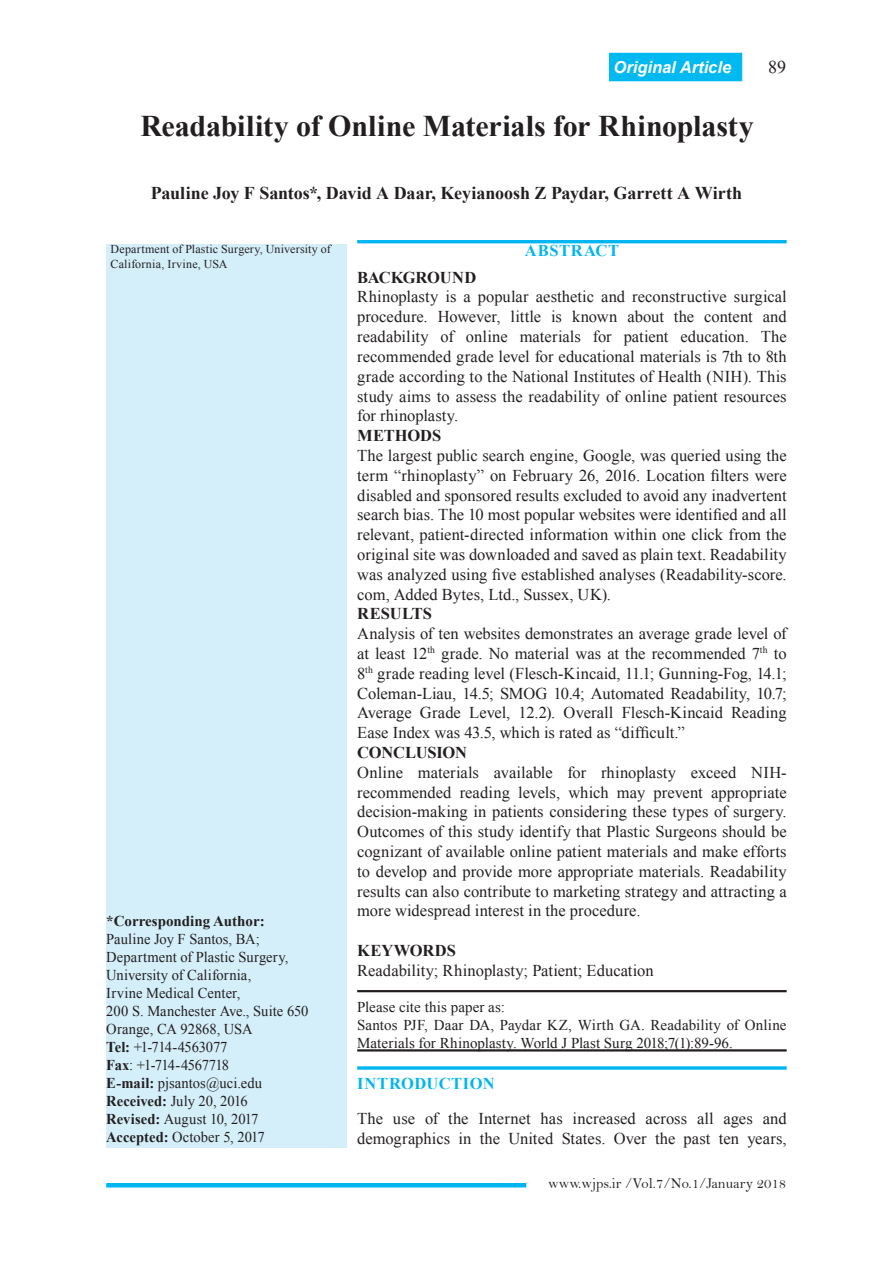
<style>
.page{position:relative;width:893px;height:1263px;background:#fff}
.page>*{position:absolute;margin:0;border:0;box-sizing:border-box;transform-origin:0 0}
.t1{font:700 30px "Times New Roman";color:#231f20}
.t2{font:700 18px "Times New Roman";letter-spacing:-.005em;color:#231f20}
.t3{font:italic 700 18px "Times New Roman";letter-spacing:.005em;color:#fff}
.t4{font:16.5px/19.8px "Times New Roman";color:#231f20;text-align:justify}
.t5{font:700 16.5px "Times New Roman";letter-spacing:-.01em;color:#231f20}
.t6{font:italic 700 16.5px "Arial";color:#fff}
.t7{font:700 16.5px "Times New Roman";letter-spacing:.03em;color:#00b6f0}
.t8{font:700 16.5px "Times New Roman";letter-spacing:.05em;color:#00b6f0}
.t9{font:15px/18px "Times New Roman";color:#231f20}
.t10{font:15px "Bell";color:#231f20}
.t11{font:700 15px "Times New Roman";color:#231f20}
.t12{font:12px/15px "Times New Roman";letter-spacing:.015em;color:#231f20}
.s1{font-weight:400;font-style:normal;color:#231f20}
.s2{font-weight:700}
</style>
<div class="page">
<hr style="left:106px;top:1183px;width:420px;height:4px;background:#00b6f0">
<hr style="left:357px;top:240px;width:430px;height:3px;background:#00b6f0">
<hr style="left:357px;top:990px;width:430px;height:2px;background:#231f20">
<hr style="left:357px;top:1049px;width:430px;height:2px;background:#231f20">
<svg style="left:357px;top:1066px;width:430px;height:4px;background:#27c1f2"></svg>
<div style="left:106px;top:244px;width:241px;height:904px;background:#d4effa"></div>
<div style="left:609px;top:53px;width:133px;height:28px;background:#00b9f1"></div>
<p class="t3" style="left:654px;top:54px;width:134px">Santos et al. <span class="s1">89</span></p>
<p class="t6" style="left:613px;top:57px;width:119px">Original Article</p>
<h1 class="t1" style="left:140px;top:104px;width:615px">Readability of Online Materials for Rhinoplasty</h1>
<p class="t2" style="left:151px;top:180px;width:593px">Pauline Joy F Santos*, David A Daar, Keyianoosh Z Paydar, Garrett A Wirth</p>
<p class="t12" style="left:111px;top:241px;width:222px">Department of Plastic Surgery, University of<br>California, Irvine, USA</p>
<p class="t11" style="left:106px;top:910px;width:160px">*Corresponding Author:</p>
<p class="t9" style="left:106px;top:930px;width:204px">Pauline Joy F Santos, BA;<br>Department of Plastic Surgery,<br>University of California,<br>Irvine Medical Center,<br>200 S. Manchester Ave., Suite 650<br>Orange, CA 92868, USA<br><span class="s2">Tel:</span> +1-714-4563077<br><span class="s2">Fax</span>: +1-714-4567718<br><span class="s2">E-mail:</span> pjsantos@uci.edu<br><span class="s2">Received:</span> July 20, 2016<br><span class="s2">Revised:</span> August 10, 2017<br><span class="s2">Accepted:</span> October 5, 2017</p>
<p class="t8" style="left:525px;top:238px;width:96px">ABSTRACT</p>
<p class="t5" style="left:357px;top:265px;width:121px">BACKGROUND</p>
<p class="t4" style="left:357px;top:287px;width:431px">Rhinoplasty is a popular aesthetic and reconstructive surgical procedure. However, little is known about the content and readability of online materials for patient education. The recommended grade level for educational materials is 7th to 8th grade according to the National Institutes of Health (NIH). This study aims to assess the readability of online patient resources for rhinoplasty.</p>
<p class="t5" style="left:357px;top:424px;width:86px">METHODS</p>
<p class="t4" style="left:357px;top:445px;width:431px">The largest public search engine, Google, was queried using the term “rhinoplasty” on February 26, 2016. Location filters were disabled and sponsored results excluded to avoid any inadvertent search bias. The 10 most popular websites were identified and all relevant, patient-directed information within one click from the original site was downloaded and saved as plain text. Readability was analyzed using five established analyses (Readability-score. com, Added Bytes, Ltd., Sussex, UK).</p>
<p class="t5" style="left:357px;top:602px;width:76px">RESULTS</p>
<p class="t4" style="left:357px;top:623px;width:431px">Analysis of ten websites demonstrates an average grade level of at least 12<sup>th</sup> grade. No material was at the recommended 7<sup>th</sup> to 8<sup>th</sup> grade reading level (Flesch-Kincaid, 11.1; Gunning-Fog, 14.1; Coleman-Liau, 14.5; SMOG 10.4; Automated Readability, 10.7; Average Grade Level, 12.2). Overall Flesch-Kincaid Reading Ease Index was 43.5, which is rated as “difficult.”</p>
<p class="t5" style="left:357px;top:740px;width:111px">CONCLUSION</p>
<p class="t4" style="left:357px;top:762px;width:431px">Online materials available for rhinoplasty exceed NIH&shy;recommended reading levels, which may prevent appropriate decision-making in patients considering these types of surgery.<br>Outcomes of this study identify that Plastic Surgeons should be cognizant of available online patient materials and make efforts to develop and provide more appropriate materials. Readability results can also contribute to marketing strategy and attracting a more widespread interest in the procedure.</p>
<p class="t5" style="left:357px;top:938px;width:100px">KEYWORDS</p>
<p class="t4" style="left:357px;top:960px;width:298px">Readability; Rhinoplasty; Patient; Education</p>
<p class="t9" style="left:357px;top:997px;width:431px">Please cite this paper as:<br>Santos PJF, Daar DA, Paydar KZ, Wirth GA. Readability of Online<br>Materials for Rhinoplasty. World J Plast Surg 2018;7(1):89-96.</p>
<p class="t7" style="left:357px;top:1072px;width:139px">INTRODUCTION</p>
<p class="t4" style="left:357px;top:1108px;width:431px">The use of the Internet has increased across all ages and demographics in the United States. Over the past ten years,</p>
<p class="t10" style="left:548px;top:1174px;width:240px">www.wjps.ir /Vol.7/No.1/January 2018</p>
</div>
